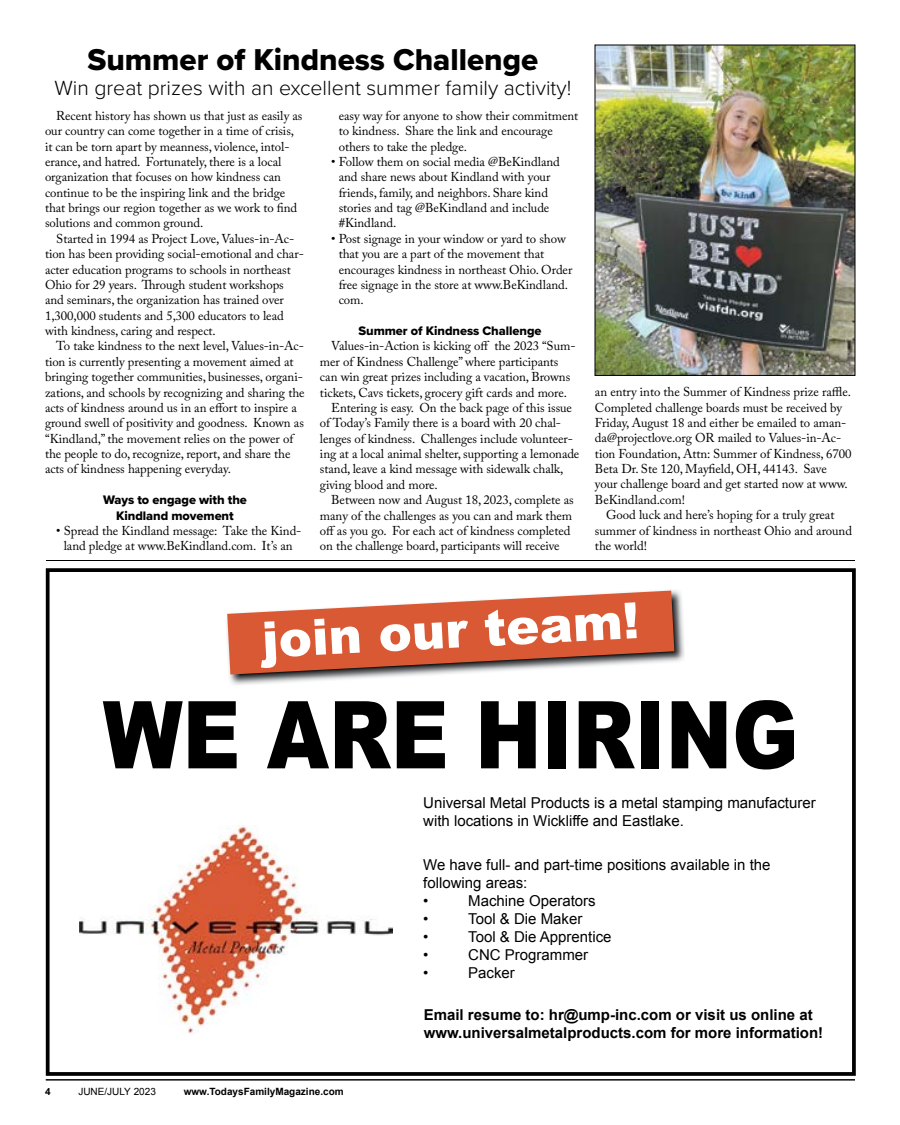
<style>
.page{position:relative;width:900px;height:1125px;background:#fff}
.page>*{position:absolute;margin:0;border:0;box-sizing:border-box;transform-origin:0 0}
.t1{font:900 93.75px "Arial";color:#000;scale:.85 1}
.t2{font:900 50px "Arial";color:#fff}
.t3{font:31.25px "Proxima Nova Extrabld";color:#000}
.t4{font:300 21.25px "Proxima Nova";color:#000}
.t5{font:15px/18px "Arial";color:#000}
.t6{font:700 15px/18px "Arial";color:#000}
.t7{font:12.75px/15.4px "Adobe Caslon Pro";letter-spacing:-.005em;color:#000}
.t8{font:12.75px/15.4px "Proxima Nova Extrabld";letter-spacing:-.005em;color:#000;text-align:center}
.t9{font:700 10px "Arial";color:#000}
.t10{font:10px "Arial";color:#000}
</style>
<div class="page">
<hr style="left:46px;top:560px;width:809px;height:1px;background:#000">
<hr style="left:46px;top:1080px;width:809px;height:1px;background:#000">
<img style="left:79px;top:826px;width:314px;height:207px">
<img style="left:229px;top:590px;width:456px;height:95px">
<svg style="left:227px;top:591px;width:447px;height:84px"></svg>
<div style="left:46px;top:568px;width:810px;height:508px;border:4px solid #000"></div>
<img style="left:597px;top:47px;width:256px;height:327px">
<div style="left:595px;top:45px;width:260px;height:331px;border:1px solid #000"></div>
<h3 class="t3" style="left:88px;top:36px;width:452px">Summer of Kindness Challenge</h3>
<h3 class="t4" style="left:54px;top:72px;width:518px">Win great prizes with an excellent summer family activity!</h3>
<p class="t7" style="left:45px;top:108px;width:259px;text-indent:11px">Recent history has shown us that just as easily as our country can come together in a time of crisis, it can be torn apart by meanness, violence, intol&shy;erance, and hatred. Fortunately, there is a local organization that focuses on how kindness can continue to be the inspiring link and the bridge that brings our region together as we work to find solutions and common ground.</p>
<p class="t7" style="left:45px;top:231px;width:260px;text-indent:11px">Started in 1994 as Project Love, Values-in-Ac&shy;tion has been providing social-emotional and char&shy;acter education programs to schools in northeast Ohio for 29 years. Through student workshops and seminars, the organization has trained over 1,300,000 students and 5,300 educators to lead with kindness, caring and respect.</p>
<p class="t7" style="left:45px;top:338px;width:261px;text-indent:11px">To take kindness to the next level, Values-in-Ac&shy;tion is currently presenting a movement aimed at bringing together communities, businesses, organi&shy;zations, and schools by recognizing and sharing the acts of kindness around us in an effort to inspire a ground swell of positivity and goodness. Known as “Kindland,” the movement relies on the power of the people to do, recognize, report, and share the acts of kindness happening everyday.</p>
<p class="t8" style="left:103px;top:492px;width:145px">Ways to engage with the<br>Kindland movement</p>
<p class="t7" style="left:56px;top:523px;width:247px;text-align:center">• Spread the Kindland message: Take the Kind&shy;land pledge at www.BeKindland.com. It’s an</p>
<p class="t7" style="left:339px;top:108px;width:241px">easy way for anyone to show their commitment to kindness. Share the link and encourage others to take the pledge.</p>
<p class="t7" style="left:339px;top:154px;width:223px;text-indent:-7px">• Follow them on social media @BeKindland and share news about Kindland with your friends, family, and neighbors. Share kind stories and tag @BeKindland and include #Kindland.</p>
<p class="t7" style="left:339px;top:231px;width:235px;text-indent:-7px">• Post signage in your window or yard to show that you are a part of the movement that encourages kindness in northeast Ohio. Order free signage in the store at www.BeKindland. com.</p>
<p class="t8" style="left:358px;top:323px;width:185px">Summer of Kindness Challenge</p>
<p class="t7" style="left:331px;top:338px;width:246px">Values-in-Action is kicking off the 2023 “Sum-</p>
<p class="t7" style="left:320px;top:354px;width:240px">mer of Kindness Challenge” where participants</p>
<p class="t7" style="left:320px;top:369px;width:252px">can win great prizes including a vacation, Browns</p>
<p class="t7" style="left:320px;top:384px;width:248px">tickets, Cavs tickets, grocery gift cards and more.</p>
<p class="t7" style="left:331px;top:400px;width:242px">Entering is easy. On the back page of this issue</p>
<p class="t7" style="left:320px;top:415px;width:243px">of Today’s Family there is a board with 20 chal-</p>
<p class="t7" style="left:320px;top:431px;width:255px">lenges of kindness. Challenges include volunteer-</p>
<p class="t7" style="left:320px;top:446px;width:261px">ing at a local animal shelter, supporting a lemonade</p>
<p class="t7" style="left:320px;top:461px;width:245px">stand, leave a kind message with sidewalk chalk,</p>
<p class="t7" style="left:320px;top:477px;width:119px">giving blood and more.</p>
<p class="t7" style="left:331px;top:492px;width:244px">Between now and August 18, 2023, complete as</p>
<p class="t7" style="left:320px;top:507px;width:254px">many of the challenges as you can and mark them</p>
<p class="t7" style="left:320px;top:523px;width:252px">off as you go. For each act of kindness completed</p>
<p class="t7" style="left:320px;top:538px;width:241px">on the challenge board, participants will receive</p>
<p class="t7" style="left:595px;top:384px;width:258px">an entry into the Summer of Kindness prize raffle.<br>Completed challenge boards must be received by Friday, August 18 and either be emailed to aman&shy;da@projectlove.org OR mailed to Values-in-Ac&shy;tion Foundation, Attn: Summer of Kindness, 6700<br>Beta Dr. Ste 120, Mayfield, OH, 44143. Save your challenge board and get started now at www.<br>BeKindland.com!</p>
<p class="t7" style="left:595px;top:507px;width:259px;text-indent:11px">Good luck and here’s hoping for a truly great summer of kindness in northeast Ohio and around the world!</p>
<h2 class="t2" style="left:260px;top:604px;width:379px;rotate:-3deg">join our team!</h2>
<h1 class="t1" style="left:103px;top:667px;width:820px">WE ARE HIRING</h1>
<p class="t5" style="left:423px;top:794px;width:394px">Universal Metal Products is a metal stamping manufacturer with locations in Wickliffe and Eastlake.</p>
<p class="t5" style="left:423px;top:856px;width:349px">We have full- and part-time positions available in the following areas:<br>•</p>
<p class="t5" style="left:468px;top:892px;width:129px">Machine Operators</p>
<p class="t9" style="left:45px;top:1085px;width:7px">4</p>
<p class="t10" style="left:78px;top:1085px;width:79px">JUNE/JULY 2023</p>
<p class="t9" style="left:184px;top:1085px;width:162px">www.TodaysFamilyMagazine.com</p>
<p class="t5" style="left:423px;top:910px;width:7px">•</p>
<p class="t5" style="left:468px;top:910px;width:116px">Tool &amp; Die Maker</p>
<p class="t5" style="left:423px;top:928px;width:7px">•</p>
<p class="t5" style="left:468px;top:928px;width:145px">Tool &amp; Die Apprentice</p>
<p class="t5" style="left:423px;top:946px;width:7px">•</p>
<p class="t5" style="left:468px;top:946px;width:121px">CNC Programmer</p>
<p class="t5" style="left:423px;top:964px;width:7px">•</p>
<p class="t5" style="left:468px;top:964px;width:48px">Packer</p>
<p class="t6" style="left:424px;top:1006px;width:401px">Email resume to: hr@ump-inc.com or visit us online at www.universalmetalproducts.com for more information!</p>
</div>
